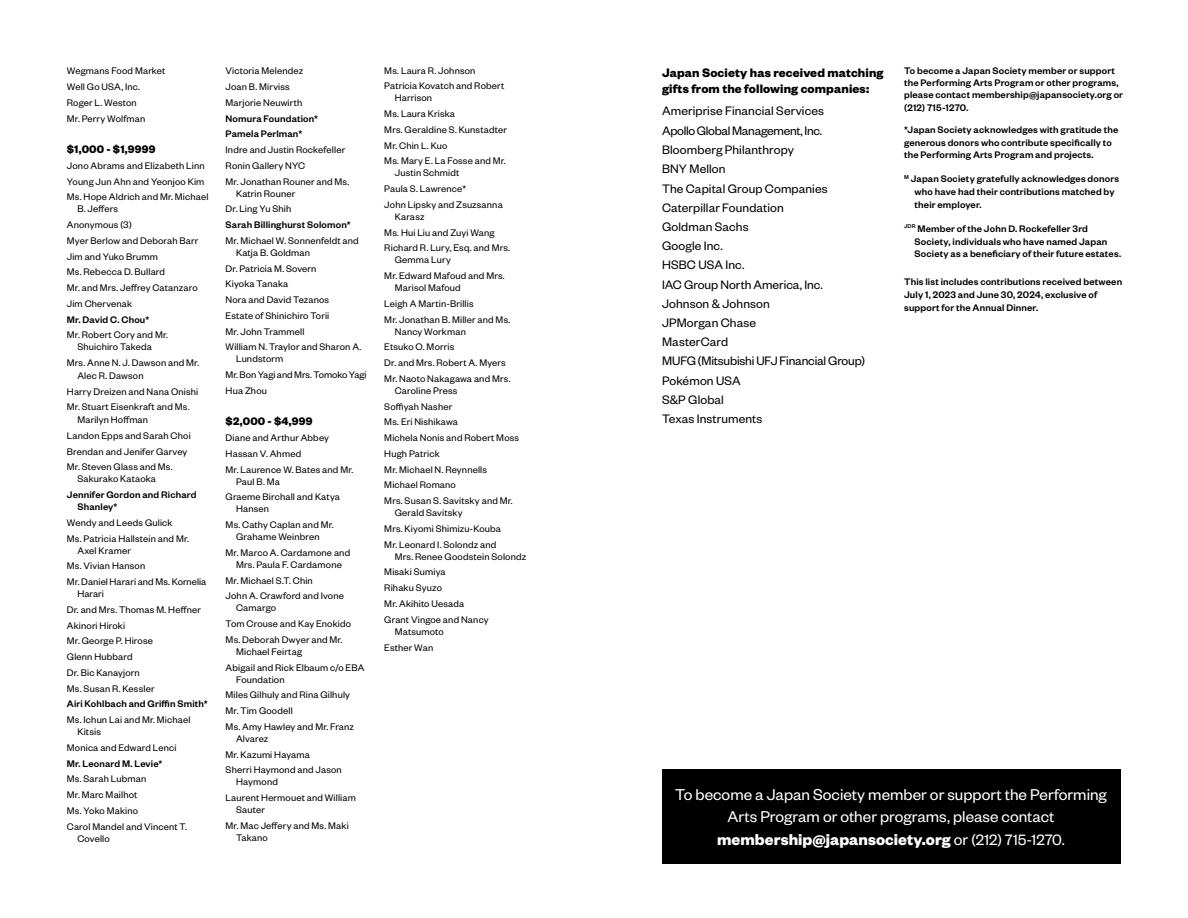
<style>
.page{position:relative;width:1188px;height:918px;background:#fff}
.page>*{position:absolute;margin:0;border:0;box-sizing:border-box;transform-origin:0 0}
.t1{font:17.25px/22.5px "Founders Grotesk";color:#fff;text-align:center}
.t2{font:13.5px/19.2px "Founders Grotesk";letter-spacing:.005em;color:#000}
.t3{font:700 13.5px/16.2px "Founders Grotesk";letter-spacing:.01em;color:#000}
.t4{font:700 12px "Founders Grotesk";letter-spacing:.02em;color:#000}
.t5{font:10.5px/15.8px "Founders Grotesk";letter-spacing:.015em;color:#000}
.t6{font:500 10.5px/12.8px "Founders Grotesk";letter-spacing:.015em;color:#000}
.s1{font-weight:700}
.s2{font-size:16.5px}
</style>
<div class="page">
<div style="left:662px;top:770px;width:458px;height:94px;background:#000"></div>
<p class="t5" style="left:67px;top:63px;width:100px">Wegmans Food Market<br>Well Go USA, Inc.<br>Roger L. Weston<br>Mr. Perry Wolfman</p>
<p class="t4" style="left:67px;top:142px;width:90px">$1,000 - $1,9999</p>
<p class="t5" style="left:67px;top:157px;width:143px">Jono Abrams and Elizabeth Linn<br>Young Jun Ahn and Yeonjoo Kim<br>Ms. Hope Aldrich and Mr. Michael</p>
<p class="t5" style="left:67px;top:201px;width:133px;text-indent:10px">B. Jeffers<br>Anonymous (3)<br>Myer Berlow and Deborah Barr<br>Jim and Yuko Brumm<br>Ms. Rebecca D. Bullard<br>Mr. and Mrs. Jeffrey Catanzaro<br>Jim Chervenak</p>
<p class="t6" style="left:67px;top:312px;width:84px">Mr. David C. Chou*</p>
<p class="t5" style="left:67px;top:328px;width:103px;line-height:12px;text-align:center">Mr. Robert Cory and Mr.<br>Shuichiro Takeda</p>
<p class="t5" style="left:77px;top:356px;width:123px;line-height:12.8px;text-indent:-10px">Mrs. Anne N. J. Dawson and Mr.<br>Alec R. Dawson</p>
<p class="t5" style="left:67px;top:383px;width:133px">Harry Dreizen and Nana Onishi<br>Mr. Stuart Eisenkraft and Ms.</p>
<p class="t5" style="left:67px;top:411px;width:125px;text-indent:10px">Marilyn Hoffman<br>Landon Epps and Sarah Choi<br>Brendan and Jenifer Garvey<br>Mr. Steven Glass and Ms.</p>
<p class="t5" style="left:77px;top:471px;width:80px">Sakurako Kataoka</p>
<p class="t6" style="left:77px;top:488px;width:121px;line-height:12px;text-indent:-10px">Jennifer Gordon and Richard<br>Shanley*</p>
<p class="t5" style="left:67px;top:514px;width:124px">Wendy and Leeds Gulick<br>Ms. Patricia Hallstein and Mr.</p>
<p class="t5" style="left:67px;top:542px;width:141px;text-indent:10px">Axel Kramer<br>Ms. Vivian Hanson<br>Mr. Daniel Harari and Ms. Kornelia</p>
<p class="t5" style="left:67px;top:585px;width:136px;text-indent:10px">Harari<br>Dr. and Mrs. Thomas M. Heffner<br>Akinori Hiroki<br>Mr. George P. Hirose<br>Glenn Hubbard<br>Dr. Bic Kanayjorn<br>Ms. Susan R. Kessler</p>
<p class="t6" style="left:67px;top:697px;width:142px">Airi Kohlbach and Griffin Smith*</p>
<p class="t5" style="left:77px;top:713px;width:115px;line-height:12px;text-indent:-10px">Ms. Ichun Lai and Mr. Michael<br>Kitsis</p>
<p class="t5" style="left:67px;top:739px;width:111px">Monica and Edward Lenci</p>
<p class="t6" style="left:67px;top:756px;width:97px">Mr. Leonard M. Levie*</p>
<p class="t5" style="left:67px;top:771px;width:122px">Ms. Sarah Lubman<br>Mr. Marc Mailhot<br>Ms. Yoko Makino<br>Carol Mandel and Vincent T.</p>
<p class="t5" style="left:77px;top:830px;width:34px">Covello</p>
<p class="t5" style="left:226px;top:63px;width:79px">Victoria Melendez<br>Joan B. Mirviss<br>Marjorie Neuwirth</p>
<p class="t6" style="left:226px;top:110px;width:94px;line-height:15.8px">Nomura Foundation*<br>Pamela Perlman*</p>
<p class="t5" style="left:226px;top:141px;width:125px">Indre and Justin Rockefeller<br>Ronin Gallery NYC<br>Mr. Jonathan Rouner and Ms.</p>
<p class="t5" style="left:226px;top:185px;width:71px;text-indent:10px">Katrin Rouner<br>Dr. Ling Yu Shih</p>
<p class="t6" style="left:226px;top:218px;width:127px">Sarah Billinghurst Solomon*</p>
<p class="t5" style="left:236px;top:234px;width:124px;line-height:12px;text-indent:-10px">Mr. Michael W. Sonnenfeldt and<br>Katja B. Goldman</p>
<p class="t5" style="left:226px;top:260px;width:137px">Dr. Patricia M. Sovern<br>Kiyoka Tanaka<br>Nora and David Tezanos<br>Estate of Shinichiro Torii<br>Mr. John Trammell<br>William N. Traylor and Sharon A.</p>
<p class="t5" style="left:226px;top:351px;width:143px;text-indent:10px">Lundstorm<br>Mr. Bon Yagi and Mrs. Tomoko Yagi<br>Hua Zhou</p>
<p class="t4" style="left:226px;top:414px;width:88px">$2,000 - $4,999</p>
<p class="t5" style="left:226px;top:429px;width:129px">Diane and Arthur Abbey<br>Hassan V. Ahmed<br>Mr. Laurence W. Bates and Mr.</p>
<p class="t5" style="left:226px;top:473px;width:116px;text-indent:10px">Paul B. Ma<br>Graeme Birchall and Katya</p>
<p class="t5" style="left:226px;top:501px;width:110px;text-indent:10px">Hansen<br>Ms. Cathy Caplan and Mr.</p>
<p class="t5" style="left:226px;top:528px;width:126px;text-indent:10px">Grahame Weinbren<br>Mr. Marco A. Cardamone and</p>
<p class="t5" style="left:226px;top:556px;width:120px;text-indent:10px">Mrs. Paula F. Cardamone<br>Mr. Michael S.T. Chin<br>John A. Crawford and Ivone</p>
<p class="t5" style="left:226px;top:600px;width:127px;text-indent:10px">Camargo<br>Tom Crouse and Kay Enokido<br>Ms. Deborah Dwyer and Mr.</p>
<p class="t5" style="left:226px;top:643px;width:140px;text-indent:10px">Michael Feirtag<br>Abigail and Rick Elbaum c/o EBA</p>
<p class="t5" style="left:226px;top:671px;width:130px;text-indent:10px">Foundation<br>Miles Gilhuly and Rina Gilhuly<br>Mr. Tim Goodell<br>Ms. Amy Hawley and Mr. Franz</p>
<p class="t5" style="left:226px;top:730px;width:118px;text-indent:10px">Alvarez<br>Mr. Kazumi Hayama<br>Sherri Haymond and Jason</p>
<p class="t5" style="left:226px;top:774px;width:132px;text-indent:10px">Haymond<br>Laurent Hermouet and William</p>
<p class="t5" style="left:226px;top:801px;width:125px;text-indent:10px">Sauter<br>Mr. Mac Jeffery and Ms. Maki</p>
<p class="t5" style="left:236px;top:829px;width:33px">Takano</p>
<p class="t5" style="left:384px;top:62px;width:122px">Ms. Laura R. Johnson<br>Patricia Kovatch and Robert</p>
<p class="t5" style="left:384px;top:90px;width:124px;text-indent:10px">Harrison<br>Ms. Laura Kriska<br>Mrs. Geraldine S. Kunstadter<br>Mr. Chin L. Kuo<br>Ms. Mary E. La Fosse and Mr.</p>
<p class="t5" style="left:384px;top:165px;width:120px;text-indent:10px">Justin Schmidt<br>Paula S. Lawrence*<br>John Lipsky and Zsuzsanna</p>
<p class="t5" style="left:384px;top:208px;width:127px;text-indent:10px">Karasz<br>Ms. Hui Liu and Zuyi Wang<br>Richard R. Lury, Esq. and Mrs.</p>
<p class="t5" style="left:384px;top:252px;width:122px;text-indent:10px">Gemma Lury<br>Mr. Edward Mafoud and Mrs.</p>
<p class="t5" style="left:384px;top:279px;width:128px;text-indent:10px">Marisol Mafoud<br>Leigh A Martin-Brillis<br>Mr. Jonathan B. Miller and Ms.</p>
<p class="t5" style="left:384px;top:323px;width:128px;text-indent:10px">Nancy Workman<br>Etsuko O. Morris<br>Dr. and Mrs. Robert A. Myers<br>Mr. Naoto Nakagawa and Mrs.</p>
<p class="t5" style="left:384px;top:382px;width:136px;text-indent:10px">Caroline Press<br>Soffiyah Nasher<br>Ms. Eri Nishikawa<br>Michela Nonis and Robert Moss<br>Hugh Patrick<br>Mr. Michael N. Reynnells<br>Michael Romano<br>Mrs. Susan S. Savitsky and Mr.</p>
<p class="t5" style="left:384px;top:504px;width:118px;text-indent:10px">Gerald Savitsky<br>Mrs. Kiyomi Shimizu-Kouba<br>Mr. Leonard I. Solondz and</p>
<p class="t5" style="left:384px;top:548px;width:143px;text-indent:10px">Mrs. Renee Goodstein Solondz<br>Misaki Sumiya<br>Rihaku Syuzo<br>Mr. Akihito Uesada<br>Grant Vingoe and Nancy</p>
<p class="t5" style="left:384px;top:623px;width:61px;line-height:16.5px;text-indent:10px">Matsumoto<br>Esther Wan</p>
<p class="t3" style="left:662px;top:64px;width:223px">Japan Society has received matching gifts from the following companies:</p>
<p class="t2" style="left:662px;top:101px;width:204px">Ameriprise Financial Services<br>Apollo Global Management, Inc.<br>Bloomberg Philanthropy<br>BNY Mellon<br>The Capital Group Companies<br>Caterpillar Foundation<br>Goldman Sachs<br>Google Inc.<br>HSBC USA Inc.<br>IAC Group North America, Inc.<br>Johnson &amp; Johnson<br>JPMorgan Chase<br>MasterCard<br>MUFG (Mitsubishi UFJ Financial Group)<br>Pokémon USA<br>S&amp;P Global<br>Texas Instruments</p>
<p class="t6" style="left:904px;top:64px;width:220px;line-height:12.3px">To become a Japan Society member or support the Performing Arts Program or other programs, please contact membership@japansociety.org or (212) 715-1270.</p>
<p class="t6" style="left:904px;top:123px;width:216px">*Japan Society acknowledges with gratitude the generous donors who contribute specifically to the Performing Arts Program and projects.</p>
<p class="t6" style="left:915px;top:172px;width:206px;text-indent:-11px"><sup>M</sup> Japan Society gratefully acknowledges donors who have had their contributions matched by their employer.</p>
<p class="t6" style="left:915px;top:222px;width:208px;text-indent:-11px"><sup>JDR</sup> Member of the John D. Rockefeller 3rd<br>Society, individuals who have named Japan<br>Society as a beneficiary of their future estates.</p>
<p class="t6" style="left:904px;top:275px;width:220px">This list includes contributions received between<br>July 1, 2023 and June 30, 2024, exclusive of support for the Annual Dinner.</p>
<h1 class="t1" style="left:675px;top:782px;width:433px">To become a Japan Society member or support the Performing<br>Arts Program or other programs, please contact <span class="s1">membership@japansociety.org</span> or <span class="s2">(212) 715-1270</span>.</h1>
</div>
